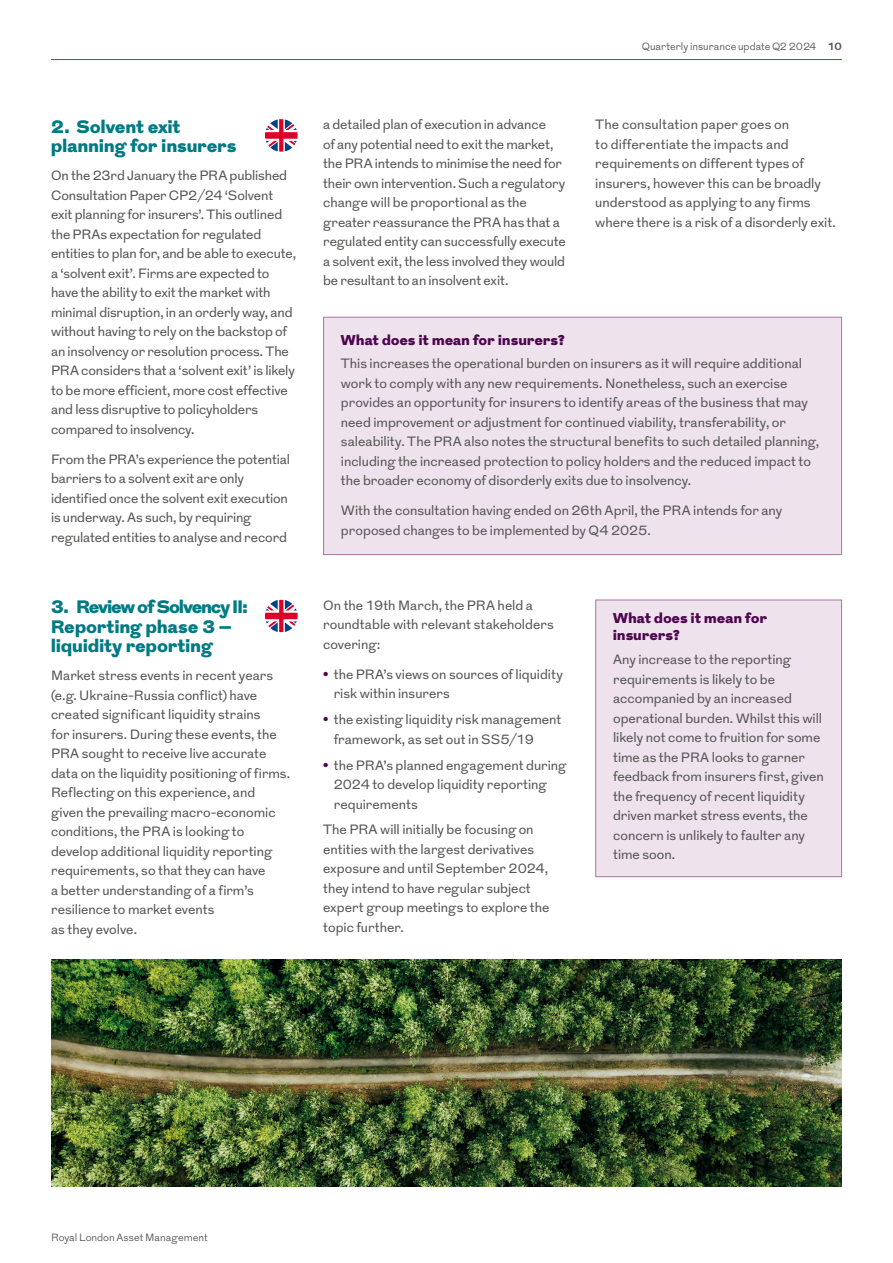
<style>
.page{position:relative;width:893px;height:1263px;background:#fff}
.page>*{position:absolute;margin:0;border:0;box-sizing:border-box;transform-origin:0 0}
.t1{font:900 18px/19.5px "Grot";letter-spacing:.02em;color:#007a83}
.t2{font:900 14.25px/17.2px "Grot";letter-spacing:.03em;color:#4e064f}
.t3{font:13.5px/19.5px "Grot";color:#565655}
.t4{font:300 10.5px "Grot";color:#565655}
.s1{font-weight:700}
.s2{font-weight:700;color:#4e064f}
</style>
<div class="page">
<div style="left:324px;top:317px;width:518px;height:238px;background:#eee2ec"></div>
<div style="left:323px;top:317px;width:519px;height:238px;border:1px solid #a878a3"></div>
<img style="left:51px;top:959px;width:791px;height:227px">
<div style="left:596px;top:600px;width:246px;height:277px;background:#eee2ec"></div>
<div style="left:595px;top:600px;width:247px;height:277px;border:1px solid #a878a3"></div>
<hr style="left:51px;top:59px;width:791px;height:1px;background:#007a83">
<svg style="left:265px;top:119px;width:33px;height:33px"></svg>
<svg style="left:265px;top:600px;width:33px;height:32px"></svg>
<h1 class="t1" style="left:51px;top:117px;width:187px">2. Solvent exit planning for insurers</h1>
<p class="t3" style="left:51px;top:166px;width:247px">On the 23rd January the PRA published Consultation Paper CP2/24 ‘Solvent exit planning for insurers’. This outlined the PRAs expectation for regulated entities to plan for, and be able to execute, a ‘solvent exit’. Firms are expected to have the ability to exit the market with minimal disruption, in an orderly way, and without having to rely on the backstop of an insolvency or resolution process. The PRA considers that a ‘solvent exit’ is likely to be more efficient, more cost effective and less disruptive to policyholders compared to insolvency.</p>
<p class="t3" style="left:51px;top:450px;width:241px">From the PRA’s experience the potential barriers to a solvent exit are only identified once the solvent exit execution is underway. As such, by requiring regulated entities to analyse and record</p>
<h1 class="t1" style="left:51px;top:598px;width:199px">3. Review of Solvency II:<br>Reporting phase 3 – liquidity reporting</h1>
<p class="t3" style="left:51px;top:666px;width:241px">Market stress events in recent years (e.g. Ukraine-Russia conflict) have created significant liquidity strains<br>for insurers. During these events, the PRA sought to receive live accurate data on the liquidity positioning of firms.<br>Reflecting on this experience, and given the prevailing macro-economic conditions, the PRA is looking to develop additional liquidity reporting requirements, so that they can have<br>a better understanding of a firm’s resilience to market events<br>as they evolve.</p>
<p class="t4" style="left:642px;top:40px;width:202px">Quarterly insurance update Q2 2024 <span class="s1">10</span></p>
<p class="t3" style="left:323px;top:115px;width:244px">a detailed plan of execution in advance<br>of any potential need to exit the market, the PRA intends to minimise the need for their own intervention. Such a regulatory change will be proportional as the greater reassurance the PRA has that a regulated entity can successfully execute a solvent exit, the less involved they would be resultant to an insolvent exit.</p>
<p class="t3" style="left:595px;top:115px;width:242px">The consultation paper goes on<br>to differentiate the impacts and requirements on different types of insurers, however this can be broadly understood as applying to any firms where there is a risk of a disorderly exit.</p>
<p class="t2" style="left:341px;top:332px;width:225px">What does it mean for insurers?</p>
<p class="t3" style="left:341px;top:354px;width:480px">This increases the operational burden on insurers as it will require additional work to comply with any new requirements. Nonetheless, such an exercise provides an opportunity for insurers to identify areas of the business that may need improvement or adjustment for continued viability, transferability, or saleability. The PRA also notes the structural benefits to such detailed planning, including the increased protection to policy holders and the reduced impact to the broader economy of disorderly exits due to insolvency.</p>
<p class="t3" style="left:341px;top:501px;width:443px">With the consultation having ended on 26th April, the PRA intends for any proposed changes to be implemented by Q4 2025.</p>
<p class="t3" style="left:323px;top:596px;width:232px">On the 19th March, the PRA held a roundtable with relevant stakeholders covering:</p>
<p class="t3" style="left:334px;top:665px;width:231px;text-indent:-11px"><span class="s2">•</span> the PRA’s views on sources of liquidity risk within insurers</p>
<p class="t3" style="left:334px;top:710px;width:229px;text-indent:-11px"><span class="s2">•</span> the existing liquidity risk management framework, as set out in SS5/19</p>
<p class="t3" style="left:334px;top:756px;width:234px;text-indent:-11px"><span class="s2">•</span> the PRA’s planned engagement during<br>2024 to develop liquidity reporting requirements</p>
<p class="t3" style="left:323px;top:820px;width:228px">The PRA will initially be focusing on entities with the largest derivatives exposure and until September 2024, they intend to have regular subject expert group meetings to explore the topic further.</p>
<p class="t2" style="left:613px;top:610px;width:155px">What does it mean for insurers?</p>
<p class="t3" style="left:613px;top:650px;width:212px">Any increase to the reporting requirements is likely to be accompanied by an increased operational burden. Whilst this will likely not come to fruition for some time as the PRA looks to garner feedback from insurers first, given the frequency of recent liquidity driven market stress events, the concern is unlikely to faulter any time soon.</p>
<p class="t4" style="left:51px;top:1230px;width:158px">Royal London Asset Management</p>
</div>
